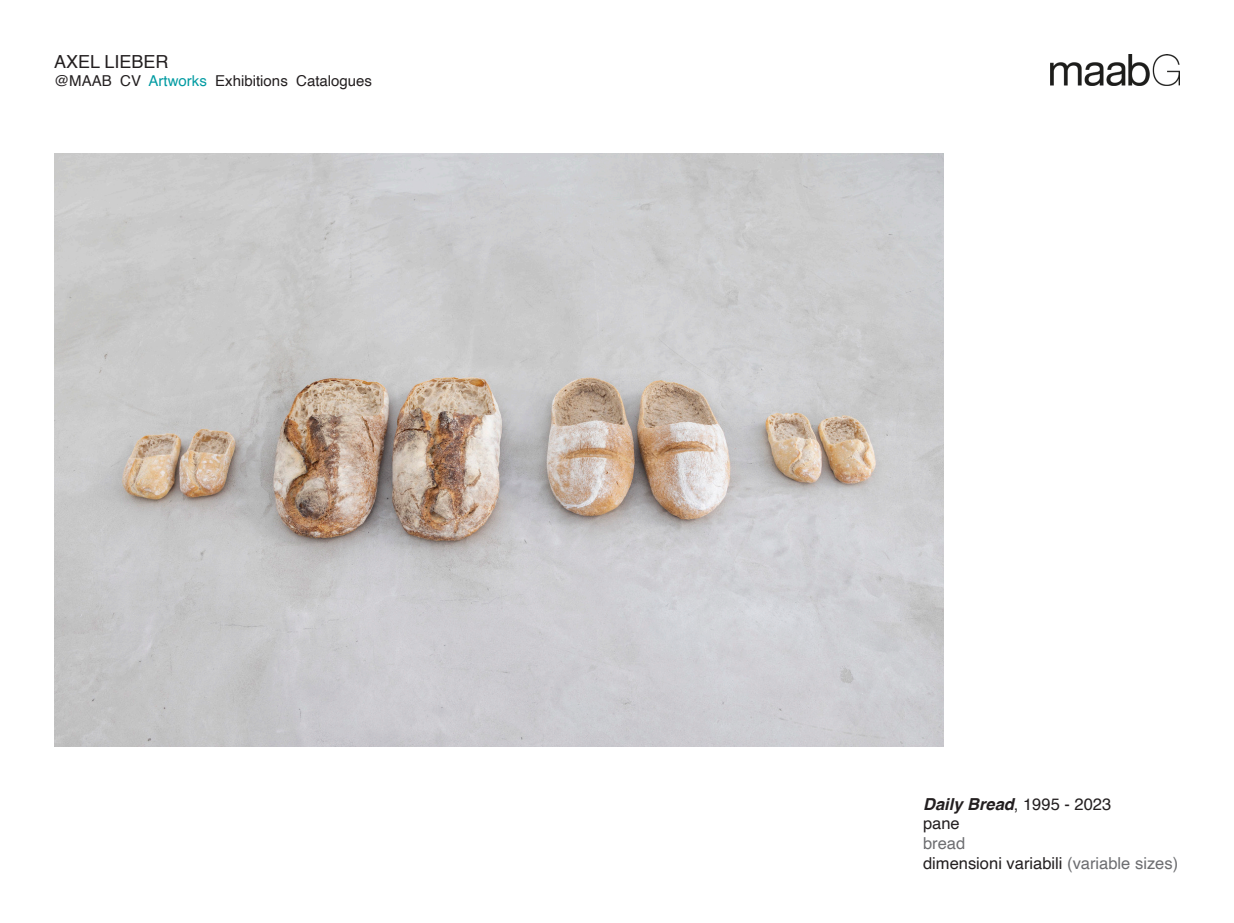
<style>
.page{position:relative;width:1234px;height:923px;background:#fff}
.page>*{position:absolute;margin:0;border:0;box-sizing:border-box;transform-origin:0 0}
.t1{font:18px "Helvetica";color:#231f20}
.t2{font:16.5px "Helvetica";color:#231f20}
.t3{font:italic 700 16.5px "Helvetica";color:#231f20}
.t4{font:16.5px "Helvetica";color:#6c6d70}
.t5{font:15px "Helvetica";color:#231f20}
.s1{color:#009ba2}
.s2{font-weight:400;font-style:normal}
.s3{color:#6c6d70}
</style>
<div class="page">
<img style="left:54px;top:153px;width:889px;height:593px">
<img style="left:1050px;top:54px;width:129px;height:31px">
<p class="t1" style="left:54px;top:47px;width:116px">AXEL LIEBER</p>
<p class="t5" style="left:54px;top:69px;width:319px">@MAAB CV <span class="s1">Artworks</span> Exhibitions Catalogues</p>
<p class="t3" style="left:922px;top:790px;width:190px">Daily Bread<span class="s2">, 1995 - 2023</span></p>
<p class="t2" style="left:922px;top:811px;width:38px">pane</p>
<p class="t4" style="left:922px;top:830px;width:44px">bread</p>
<p class="t2" style="left:922px;top:850px;width:256px">dimensioni variabili <span class="s3">(variable sizes)</span></p>
</div>
